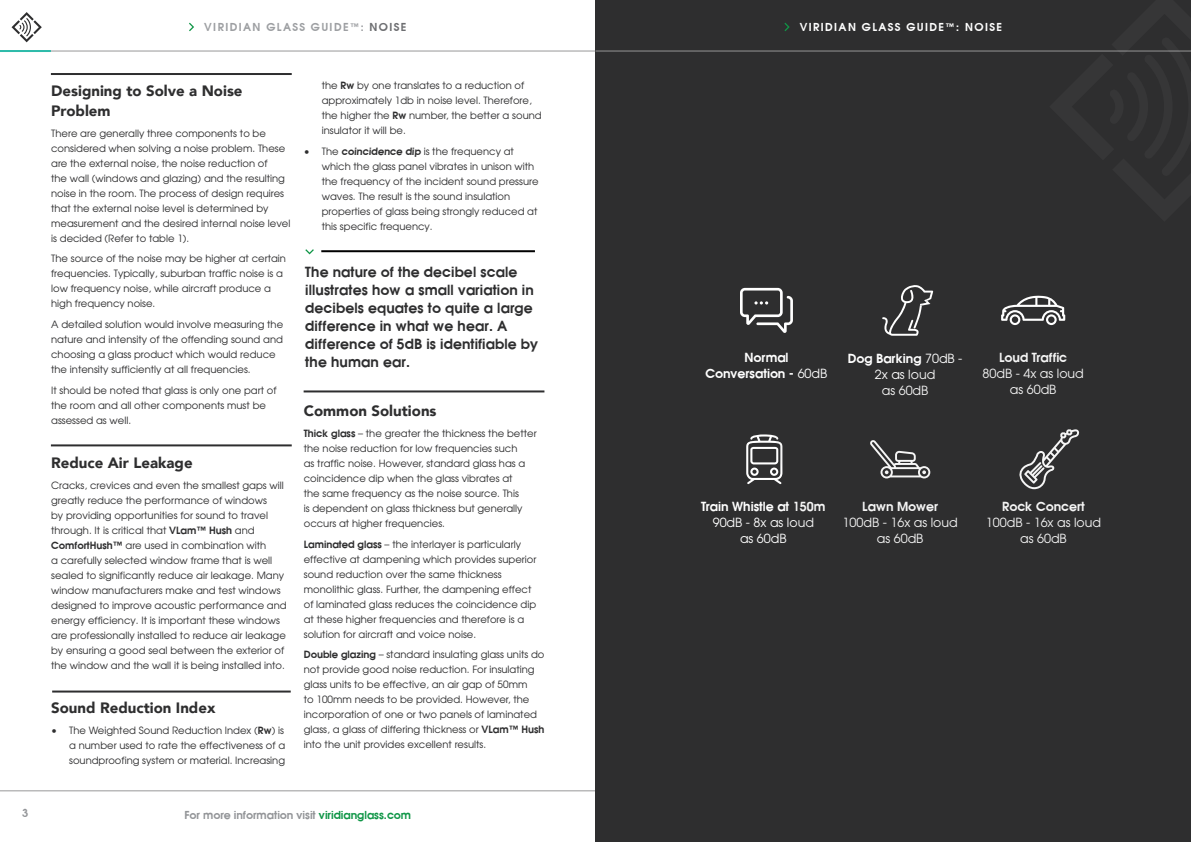
<style>
.page{position:relative;width:1191px;height:842px;background:#fff}
.page>*{position:absolute;margin:0;border:0;box-sizing:border-box;transform-origin:0 0}
.t1{font:900 15px/20px "Avenir";color:#2e2e2f}
.t2{font:700 14px/18px "Avant Garde";letter-spacing:.01em;color:#2e2e2f}
.t3{font:12.6px/15.7px "Avant Garde";color:#fff;text-align:center}
.t4{font:700 12.6px/15.7px "Avant Garde";color:#fff;text-align:center}
.t5{font:700 11px "Avant Garde";color:#939598}
.t6{font:700 11px "Avant Garde";letter-spacing:.12em;color:#9d9fa2}
.t7{font:700 11px "Avant Garde";letter-spacing:.12em;color:#fff}
.t8{font:10px/15px "Avant Garde";color:#2e2e2f}
.s1{font-size:9px}
.s2{color:#6d6e71}
.s3{font-weight:700}
.s4{color:#109647}
.s5{font-weight:400}
</style>
<div class="page">
<hr style="left:0;top:51px;width:1191px;height:1px;background:#2e2e2f">
<hr style="left:0;top:791px;width:1191px;height:1px;background:#2e2e2f">
<svg style="left:12px;top:12px;width:30px;height:30px"></svg>
<hr style="left:0;top:50px;width:51px;height:2px;background:#2dbbaa">
<hr style="left:51px;top:73px;width:241px;height:2px;background:#2e2e2f">
<hr style="left:51px;top:444px;width:241px;height:2px;background:#2e2e2f">
<hr style="left:304px;top:390px;width:240px;height:2px;background:#2e2e2f">
<hr style="left:52px;top:690px;width:239px;height:2px;background:#2e2e2f">
<svg style="left:189px;top:23px;width:5px;height:8px"></svg>
<hr style="left:321px;top:250px;width:214px;height:2px;background:#000">
<svg style="left:305px;top:249px;width:9px;height:5px"></svg>
<div style="left:595px;top:0;width:596px;height:842px;background:#2e2e2f"></div>
<svg style="left:740px;top:288px;width:28px;height:38px"></svg>
<svg style="left:746px;top:434px;width:22px;height:50px"></svg>
<svg style="left:1049px;top:50px;width:142px;height:1px"></svg>
<hr style="left:595px;top:51px;width:596px;height:1px;background:#fff">
<svg style="left:784px;top:23px;width:5px;height:8px"></svg>
<svg style="left:768px;top:285px;width:312px;height:205px"></svg>
<p class="t6" style="left:204px;top:19px;width:204px">VIRIDIAN GLASS GUIDE<span class="s1">™</span>: <span class="s2">NOISE</span></p>
<h1 class="t1" style="left:51px;top:80px;width:193px">Designing to Solve a Noise<br>Problem</h1>
<p class="t8" style="left:51px;top:125px;width:241px">There are generally three components to be considered when solving a noise problem. These are the external noise, the noise reduction of<br>the wall (windows and glazing) and the resulting noise in the room. The process of design requires that the external noise level is determined by measurement and the desired internal noise level is decided (Refer to table 1).</p>
<p class="t8" style="left:51px;top:251px;width:236px">The source of the noise may be higher at certain frequencies. Typically, suburban traffic noise is a low frequency noise, while aircraft produce a high frequency noise.</p>
<p class="t8" style="left:51px;top:317px;width:234px">A detailed solution would involve measuring the nature and intensity of the offending sound and choosing a glass product which would reduce the intensity sufficiently at all frequencies.</p>
<p class="t8" style="left:51px;top:382px;width:227px">It should be noted that glass is only one part of the room and all other components must be assessed as well.</p>
<h1 class="t1" style="left:51px;top:452px;width:143px">Reduce Air Leakage</h1>
<p class="t8" style="left:51px;top:477px;width:237px">Cracks, crevices and even the smallest gaps will greatly reduce the performance of windows<br>by providing opportunities for sound to travel through. It is critical that <span class="s3">VLam™ Hush</span> and <span class="s3">ComfortHush™</span> are used in combination with<br>a carefully selected window frame that is well sealed to significantly reduce air leakage. Many window manufacturers make and test windows designed to improve acoustic performance and energy efficiency. It is important these windows are professionally installed to reduce air leakage by ensuring a good seal between the exterior of the window and the wall it is being installed into.</p>
<h1 class="t1" style="left:51px;top:698px;width:166px">Sound Reduction Index</h1>
<p class="t8" style="left:69px;top:723px;width:217px;text-align:justify;text-indent:-18px">• The Weighted Sound Reduction Index (<span class="s3">Rw</span>) is a number used to rate the effectiveness of a soundproofing system or material. Increasing</p>
<p class="t8" style="left:322px;top:78px;width:221px">the <span class="s3">Rw</span> by one translates to a reduction of approximately 1db in noise level. Therefore, the higher the <span class="s3">Rw</span> number, the better a sound insulator it will be.</p>
<p class="t8" style="left:322px;top:144px;width:218px;text-indent:-18px">• The <span class="s3">coincidence dip</span> is the frequency at which the glass panel vibrates in unison with the frequency of the incident sound pressure waves. The result is the sound insulation properties of glass being strongly reduced at this specific frequency.</p>
<h2 class="t2" style="left:305px;top:262px;width:234px">The nature of the decibel scale illustrates how a small variation in decibels equates to quite a large difference in what we hear. A difference of 5dB is identifiable by the human ear.</h2>
<h1 class="t1" style="left:304px;top:401px;width:134px">Common Solutions</h1>
<p class="t8" style="left:304px;top:426px;width:234px"><span class="s3">Thick glass</span> – the greater the thickness the better the noise reduction for low frequencies such<br>as traffic noise. However, standard glass has a coincidence dip when the glass vibrates at<br>the same frequency as the noise source. This<br>is dependent on glass thickness but generally occurs at higher frequencies.</p>
<p class="t8" style="left:304px;top:536px;width:234px"><span class="s3">Laminated glass</span> – the interlayer is particularly effective at dampening which provides superior sound reduction over the same thickness monolithic glass. Further, the dampening effect of laminated glass reduces the coincidence dip at these higher frequencies and therefore is a solution for aircraft and voice noise.</p>
<p class="t8" style="left:304px;top:647px;width:242px"><span class="s3">Double glazing</span> – standard insulating glass units do not provide good noise reduction. For insulating glass units to be effective, an air gap of 50mm<br>to 100mm needs to be provided. However, the incorporation of one or two panels of laminated glass, a glass of differing thickness or <span class="s3">VLam™ Hush </span>into the unit provides excellent results.</p>
<p class="t5" style="left:22px;top:805px;width:8px">3</p>
<p class="t5" style="left:184px;top:807px;width:228px">For more information visit <span class="s4">viridianglass.com</span></p>
<p class="t7" style="left:800px;top:19px;width:204px">VIRIDIAN GLASS GUIDE<span class="s1">™</span>: NOISE</p>
<p class="t4" style="left:705px;top:349px;width:123px">Normal<br>Conversation - <span class="s5">60dB</span></p>
<p class="t3" style="left:847px;top:350px;width:116px"><span class="s3">Dog Barking</span> 70dB -<br>2x as loud<br>as 60dB</p>
<p class="t4" style="left:999px;top:349px;width:70px">Loud Traffic</p>
<p class="t3" style="left:982px;top:365px;width:103px">80dB - 4x as loud as 60dB</p>
<p class="t4" style="left:701px;top:498px;width:126px">Train Whistle at 150m</p>
<p class="t3" style="left:712px;top:514px;width:103px">90dB - 8x as loud as 60dB</p>
<p class="t4" style="left:862px;top:498px;width:77px">Lawn Mower</p>
<p class="t3" style="left:842px;top:514px;width:117px">100dB - 16x as loud as 60dB</p>
<p class="t4" style="left:1002px;top:498px;width:84px">Rock Concert</p>
<p class="t3" style="left:986px;top:514px;width:117px">100dB - 16x as loud as 60dB</p>
</div>
